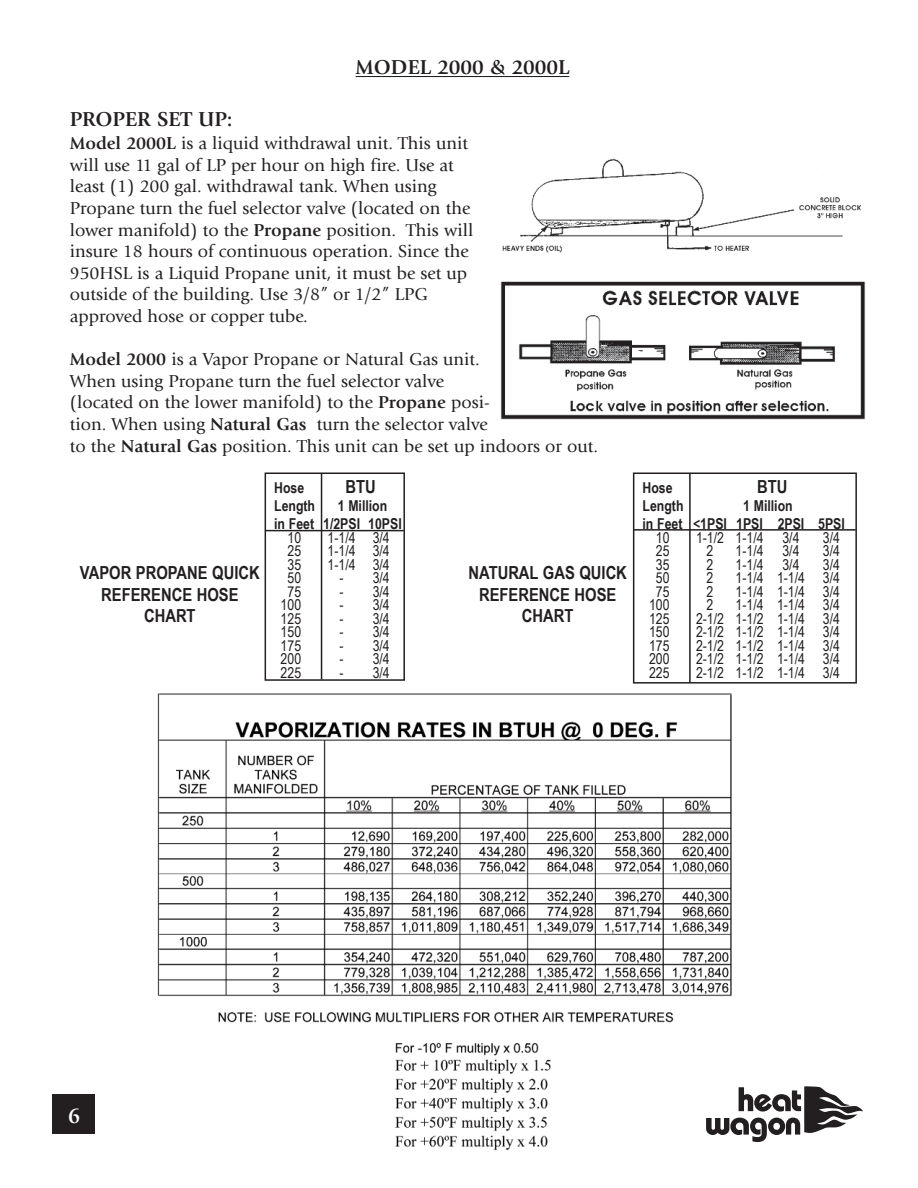
<style>
.page{position:relative;width:918px;height:1188px;background:#fff}
.page>*{position:absolute;margin:0;border:0;box-sizing:border-box;transform-origin:0 0}
.t1{font:700 22.5px "Giovanni";color:#fff}
.t2{font:700 21px "Giovanni";color:#231f20}
.t3{font:18px/21.6px "Giovanni";color:#231f20}
.t4{font:700 18px/21.6px "Arial Narrow";color:#231f20;text-align:center}
.t5{font:15px "Arial Narrow";color:#231f20}
.t6{font:700 15px/18px "Arial Narrow";color:#231f20}
.s1{font-weight:700}
</style>
<div class="page">
<img style="left:157px;top:693px;width:575px;height:458px">
<hr style="left:356px;top:76px;width:213px;height:1px;background:#231f20">
<img style="left:502px;top:158px;width:359px;height:95px">
<img style="left:500px;top:281px;width:366px;height:139px">
<div style="left:633px;top:472px;width:224px;height:212px;border:2px solid #231f20"></div>
<hr style="left:689px;top:474px;width:2px;height:209px;background:#231f20">
<hr style="left:633px;top:529px;width:223px;height:2px;background:#231f20">
<div style="left:265px;top:472px;width:140px;height:209px;border:2px solid #231f20"></div>
<hr style="left:321px;top:474px;width:1px;height:205px;background:#231f20">
<hr style="left:265px;top:530px;width:139px;height:1px;background:#231f20">
<div style="left:52px;top:1094px;width:43px;height:40px;background:#231f20"></div>
<div style="left:686px;top:1082px;width:192px;height:72px;background:#fff"></div>
<svg style="left:706px;top:1086px;width:157px;height:56px"></svg>
<p class="t2" style="left:356px;top:59px;width:215px">MODEL 2000 &amp; 2000L</p>
<p class="t2" style="left:70px;top:111px;width:164px">PROPER SET UP:</p>
<p class="t3" style="left:70px;top:134px;width:405px"><span class="s1">Model 2000L</span> is a liquid withdrawal unit. This unit will use 11 gal of LP per hour on high fire. Use at least (1) 200 gal. withdrawal tank. When using Propane turn the fuel selector valve (located on the lower manifold) to the <span class="s1">Propane</span> position. This will insure 18 hours of continuous operation. Since the 950HSL is a Liquid Propane unit, it must be set up outside of the building. Use 3/8” or 1/2” LPG approved hose or copper tube.</p>
<p class="t3" style="left:70px;top:350px;width:530px"><span class="s1">Model 2000</span> is a Vapor Propane or Natural Gas unit.<br>When using Propane turn the fuel selector valve<br>(located on the lower manifold) to the <span class="s1">Propane</span> posi-<br>tion. When using <span class="s1">Natural Gas</span> turn the selector valve<br>to the <span class="s1">Natural Gas</span> position. This unit can be set up indoors or out.</p>
<p class="t4" style="left:80px;top:562px;width:181px">VAPOR PROPANE QUICK<br>REFERENCE HOSE<br>CHART</p>
<p class="t6" style="left:274px;top:479px;width:32px">Hose</p>
<p class="t4" style="left:346px;top:476px;width:32px">BTU</p>
<p class="t6" style="left:274px;top:497px;width:42px">Length</p>
<p class="t6" style="left:274px;top:497px;width:129px;text-indent:64px">1 Million in Feet 1/2PSI 10PSI</p>
<p class="t5" style="left:288px;top:529px;width:15px">10</p>
<p class="t5" style="left:328px;top:529px;width:64px">1-1/4 3/4</p>
<p class="t5" style="left:288px;top:542px;width:15px">25</p>
<p class="t5" style="left:328px;top:542px;width:64px">1-1/4 3/4</p>
<p class="t5" style="left:288px;top:556px;width:15px">35</p>
<p class="t5" style="left:328px;top:556px;width:64px">1-1/4 3/4</p>
<p class="t5" style="left:288px;top:569px;width:15px">50</p>
<p class="t5" style="left:340px;top:569px;width:52px">- 3/4</p>
<p class="t5" style="left:288px;top:583px;width:15px">75</p>
<p class="t5" style="left:340px;top:583px;width:52px">- 3/4</p>
<p class="t5" style="left:281px;top:596px;width:22px">100</p>
<p class="t5" style="left:340px;top:596px;width:52px">- 3/4</p>
<p class="t5" style="left:281px;top:610px;width:22px">125</p>
<p class="t5" style="left:340px;top:610px;width:52px">- 3/4</p>
<p class="t5" style="left:281px;top:623px;width:22px">150</p>
<p class="t5" style="left:340px;top:623px;width:52px">- 3/4</p>
<p class="t5" style="left:281px;top:637px;width:22px">175</p>
<p class="t5" style="left:340px;top:637px;width:52px">- 3/4</p>
<p class="t5" style="left:281px;top:650px;width:22px">200</p>
<p class="t5" style="left:340px;top:650px;width:52px">- 3/4</p>
<p class="t5" style="left:281px;top:664px;width:22px">225</p>
<p class="t5" style="left:340px;top:664px;width:52px">- 3/4</p>
<p class="t4" style="left:468px;top:562px;width:160px">NATURAL GAS QUICK<br>REFERENCE HOSE<br>CHART</p>
<p class="t6" style="left:643px;top:479px;width:32px">Hose</p>
<p class="t4" style="left:757px;top:476px;width:32px">BTU</p>
<p class="t6" style="left:643px;top:497px;width:42px">Length</p>
<p class="t6" style="left:643px;top:497px;width:204px;text-indent:101px">1 Million<br>in Feet &lt;1PSI 1PSI 2PSI 5PSI</p>
<p class="t5" style="left:656px;top:529px;width:15px">10</p>
<p class="t5" style="left:696px;top:529px;width:69px">1-1/2 1-1/4</p>
<p class="t5" style="left:782px;top:529px;width:19px">3/4</p>
<p class="t5" style="left:823px;top:529px;width:19px">3/4</p>
<p class="t5" style="left:656px;top:542px;width:15px">25</p>
<p class="t5" style="left:707px;top:542px;width:8px">2</p>
<p class="t5" style="left:736px;top:542px;width:30px">1-1/4</p>
<p class="t5" style="left:782px;top:542px;width:19px">3/4</p>
<p class="t5" style="left:823px;top:542px;width:19px">3/4</p>
<p class="t5" style="left:656px;top:556px;width:15px">35</p>
<p class="t5" style="left:707px;top:556px;width:8px">2</p>
<p class="t5" style="left:736px;top:556px;width:30px">1-1/4</p>
<p class="t5" style="left:782px;top:556px;width:19px">3/4</p>
<p class="t5" style="left:823px;top:556px;width:19px">3/4</p>
<p class="t5" style="left:656px;top:569px;width:15px">50</p>
<p class="t5" style="left:707px;top:569px;width:8px">2</p>
<p class="t5" style="left:736px;top:569px;width:106px">1-1/4 1-1/4 3/4</p>
<p class="t5" style="left:656px;top:583px;width:15px">75</p>
<p class="t5" style="left:707px;top:583px;width:8px">2</p>
<p class="t5" style="left:736px;top:583px;width:106px">1-1/4 1-1/4 3/4</p>
<p class="t5" style="left:649px;top:596px;width:22px">100</p>
<p class="t5" style="left:707px;top:596px;width:8px">2</p>
<p class="t5" style="left:736px;top:596px;width:106px">1-1/4 1-1/4 3/4</p>
<p class="t5" style="left:649px;top:610px;width:22px">125</p>
<p class="t5" style="left:696px;top:610px;width:146px">2-1/2 1-1/2 1-1/4 3/4</p>
<p class="t5" style="left:649px;top:623px;width:22px">150</p>
<p class="t5" style="left:696px;top:623px;width:146px">2-1/2 1-1/2 1-1/4 3/4</p>
<p class="t5" style="left:649px;top:637px;width:22px">175</p>
<p class="t5" style="left:696px;top:637px;width:146px">2-1/2 1-1/2 1-1/4 3/4</p>
<p class="t5" style="left:649px;top:650px;width:22px">200</p>
<p class="t5" style="left:696px;top:650px;width:146px">2-1/2 1-1/2 1-1/4 3/4</p>
<p class="t5" style="left:649px;top:664px;width:22px">225</p>
<p class="t5" style="left:696px;top:664px;width:146px">2-1/2 1-1/2 1-1/4 3/4</p>
<p class="t1" style="left:68px;top:1106px;width:14px">6</p>
</div>
